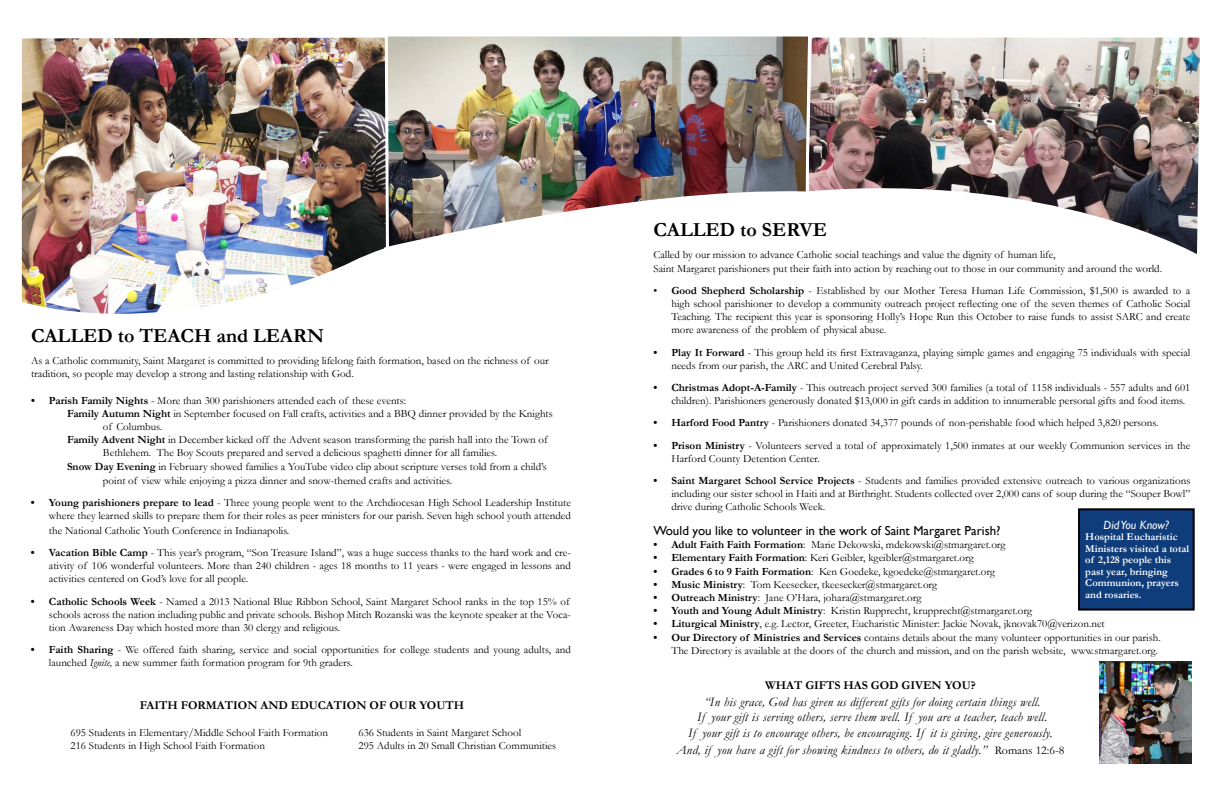
<style>
.page{position:relative;width:1224px;height:792px;background:#fff}
.page>*{position:absolute;margin:0;border:0;box-sizing:border-box;transform-origin:0 0}
.t1{font:700 20px "Garamond";color:#000}
.t2{font:italic 13px/15.6px "Garamond";letter-spacing:.02em;color:#000;text-align:center}
.t3{font:13px "Gill Sans";color:#000}
.t4{font:700 12px "Garamond";color:#000}
.t5{font:italic 12px "Gill Sans";color:#fff}
.t6{font:11px/13.2px "Garamond";color:#000}
.t7{font:700 10.5px/11.5px "Garamond";color:#fff}
.s1{font-weight:700}
.s2{font-style:italic}
.s3{font-style:normal;font-size:12px}
</style>
<div class="page">
<img style="left:21px;top:37px;width:360px;height:277px">
<img style="left:813px;top:37px;width:387px;height:217px">
<img style="left:381px;top:36px;width:432px;height:214px">
<div style="left:1079px;top:509px;width:115px;height:101px;background:#0f3c7a"></div>
<div style="left:1078px;top:508px;width:117px;height:103px;border:2px solid #000"></div>
<img style="left:1099px;top:661px;width:93px;height:102px">
<h1 class="t1" style="left:31px;top:322px;width:29px">Called</h1>
<h1 class="t1" style="left:118px;top:322px;width:51px">to Teach</h1>
<h1 class="t1" style="left:216px;top:322px;width:65px">and Learn</h1>
<p class="t6" style="left:31px;top:354px;width:519px">As a Catholic community, Saint Margaret is committed to providing lifelong faith formation, based on the richness of our tradition, so people may develop a strong and lasting relationship with God.</p>
<p class="t6" style="left:31px;top:393px;width:377px"><span class="s1">• Parish Family Nights</span> - More than 300 parishioners attended each of these events:</p>
<p class="t6" style="left:67px;top:407px;width:487px"><span class="s1">Family Autumn Night</span> in September focused on Fall crafts, activities and a BBQ dinner provided by the Knights</p>
<p class="t6" style="left:103px;top:420px;width:61px">of Columbus.</p>
<p class="t6" style="left:67px;top:433px;width:482px"><span class="s1">Family Advent Night</span> in December kicked off the Advent season transforming the parish hall into the Town of</p>
<p class="t6" style="left:103px;top:446px;width:396px">Bethlehem. The Boy Scouts prepared and served a delicious spaghetti dinner for all families.</p>
<p class="t6" style="left:67px;top:459px;width:481px"><span class="s1">Snow Day Evening</span> in February showed families a YouTube video clip about scripture verses told from a child’s</p>
<p class="t6" style="left:103px;top:474px;width:351px">point of view while enjoying a pizza dinner and snow-themed crafts and activities.</p>
<p class="t6" style="left:31px;top:496px;width:542px;text-align:right"><span class="s1">• Young parishioners prepare to lead</span> - Three young people went to the Archdiocesan High School Leadership Institute where they learned skills to prepare them for their roles as peer ministers for our parish. Seven high school youth attended</p>
<p class="t6" style="left:49px;top:524px;width:242px">the National Catholic Youth Conference in Indianapolis.</p>
<p class="t6" style="left:49px;top:546px;width:524px;text-align:justify;text-indent:-18px"><span class="s1">• Vacation Bible Camp</span> - This year’s program, “Son Treasure Island”, was a huge success thanks to the hard work and cre&shy;ativity of 106 wonderful volunteers. More than 240 children - ages 18 months to 11 years - were engaged in lessons and activities centered on God’s love for all people.</p>
<p class="t6" style="left:49px;top:594px;width:524px;text-indent:-18px"><span class="s1">• Catholic Schools Week</span> - Named a 2013 National Blue Ribbon School, Saint Margaret School ranks in the top 15% of schools across the nation including public and private schools. Bishop Mitch Rozanski was the keynote speaker at the Voca&shy;tion Awareness Day which hosted more than 30 clergy and religious.</p>
<p class="t6" style="left:49px;top:643px;width:523px;text-indent:-18px"><span class="s1">• Faith Sharing</span> - We offered faith sharing, service and social opportunities for college students and young adults, and launched <span class="s2">Ignite,</span> a new summer faith formation program for 9th graders.</p>
<p class="t4" style="left:140px;top:698px;width:16px">Faith</p>
<p class="t4" style="left:181px;top:698px;width:17px">Formation</p>
<p class="t4" style="left:261px;top:698px;width:10px">and</p>
<p class="t4" style="left:291px;top:698px;width:36px">Education</p>
<p class="t4" style="left:370px;top:698px;width:87px">of our youth</p>
<p class="t6" style="left:71px;top:726px;width:259px">695 Students in Elementary/Middle School Faith Formation</p>
<p class="t6" style="left:359px;top:726px;width:164px">636 Students in Saint Margaret School</p>
<p class="t6" style="left:71px;top:739px;width:196px">216 Students in High School Faith Formation</p>
<p class="t6" style="left:359px;top:739px;width:199px">295 Adults in 20 Small Christian Communities</p>
<h1 class="t1" style="left:653px;top:216px;width:29px">Called</h1>
<h1 class="t1" style="left:740px;top:216px;width:88px">to SERVE</h1>
<p class="t6" style="left:653px;top:248px;width:510px">Called by our mission to advance Catholic social teachings and value the dignity of human life,<br>Saint Margaret parishioners put their faith into action by reaching out to those in our community and around the world.</p>
<p class="t6" style="left:671px;top:284px;width:521px;text-align:justify;text-indent:-18px">• <span class="s1">Good Shepherd Scholarship</span> - Established by our Mother Teresa Human Life Commission, $1,500 is awarded to a high school parishioner to develop a community outreach project reflecting one of the seven themes of Catholic Social Teaching. The recipient this year is sponsoring Holly’s Hope Run this October to raise funds to assist SARC and create more awareness of the problem of physical abuse.</p>
<p class="t6" style="left:671px;top:345px;width:521px;text-indent:-18px"><span class="s1">• Play It Forward</span> - This group held its first Extravaganza, playing simple games and engaging 75 individuals with special needs from our parish, the ARC and United Cerebral Palsy.</p>
<p class="t6" style="left:671px;top:381px;width:521px;text-indent:-18px"><span class="s1">• Christmas Adopt-A-Family</span> - This outreach project served 300 families (a total of 1158 individuals - 557 adults and 601 children). Parishioners generously donated $13,000 in gift cards in addition to innumerable personal gifts and food items.</p>
<p class="t6" style="left:653px;top:416px;width:507px"><span class="s1">• Harford Food Pantry</span> - Parishioners donated 34,377 pounds of non-perishable food which helped 3,820 persons.</p>
<p class="t6" style="left:671px;top:438px;width:521px;text-indent:-18px"><span class="s1">• Prison Ministry</span> - Volunteers served a total of approximately 1,500 inmates at our weekly Communion services in the<br>Harford County Detention Center.</p>
<p class="t6" style="left:671px;top:474px;width:521px;text-align:justify;text-indent:-18px"><span class="s1">• Saint Margaret School Service Projects</span> - Students and families provided extensive outreach to various organizations including our sister school in Haiti and at Birthright. Students collected over 2,000 cans of soup during the “Souper Bowl” drive during Catholic Schools Week.</p>
<p class="t3" style="left:653px;top:523px;width:349px">Would you like to volunteer in the work of Saint Margaret Parish?</p>
<p class="t6" style="left:653px;top:538px;width:354px"><span class="s1">• Adult Faith Faith Formation</span>: Marie Dekowski, mdekowski@stmargaret.org</p>
<p class="t6" style="left:653px;top:551px;width:322px"><span class="s1">• Elementary Faith Formation</span>: Keri Geibler, kgeibler@stmargaret.org</p>
<p class="t6" style="left:653px;top:564px;width:343px"><span class="s1">• Grades 6 to 9 Faith Formation</span>: Ken Goedeke, kgoedeke@stmargaret.org</p>
<p class="t6" style="left:653px;top:578px;width:285px"><span class="s1">• Music Ministry</span>: Tom Keesecker, tkeesecker@stmargaret.org</p>
<p class="t6" style="left:653px;top:591px;width:270px"><span class="s1">• Outreach Ministry</span>: Jane O’Hara, johara@stmargaret.org</p>
<p class="t6" style="left:653px;top:604px;width:380px"><span class="s1">• Youth and Young Adult Ministry</span>: Kristin Rupprecht, krupprecht@stmargaret.org</p>
<p class="t6" style="left:653px;top:617px;width:453px"><span class="s1">• Liturgical Ministry</span>, e.g. Lector, Greeter, Eucharistic Minister: Jackie Novak, jknovak70@verizon.net</p>
<p class="t6" style="left:653px;top:630px;width:509px;text-align:right"><span class="s1">• Our Directory of Ministries and Services</span> contains details about the many volunteer opportunities in our parish.<br>The Directory is available at the doors of the church and mission, and on the parish website, www.stmargaret.org.</p>
<p class="t5" style="left:1104px;top:518px;width:67px">Did You Know?</p>
<p class="t7" style="left:1085px;top:531px;width:105px">Hospital Eucharistic<br>Ministers visited a total of 2,128 people this past year, bringing<br>Communion, prayers and rosaries.</p>
<p class="t4" style="left:765px;top:677px;width:21px">What</p>
<p class="t4" style="left:805px;top:677px;width:8px">gifts</p>
<p class="t4" style="left:844px;top:677px;width:9px">has</p>
<p class="t4" style="left:871px;top:677px;width:10px">god</p>
<p class="t4" style="left:902px;top:677px;width:9px">given</p>
<p class="t4" style="left:945px;top:677px;width:33px">YOU?</p>
<p class="t2" style="left:688px;top:693px;width:366px">“In his grace, God has given us different gifts for doing certain things well.<br>If your gift is serving others, serve them well. If you are a teacher, teach well.<br>If your gift is to encourage others, be encouraging. If it is giving, give generously.</p>
<p class="t2" style="left:676px;top:741px;width:390px">And, if you have a gift for showing kindness to others, do it gladly.” <span class="s3">Romans 12:6-8</span></p>
</div>
